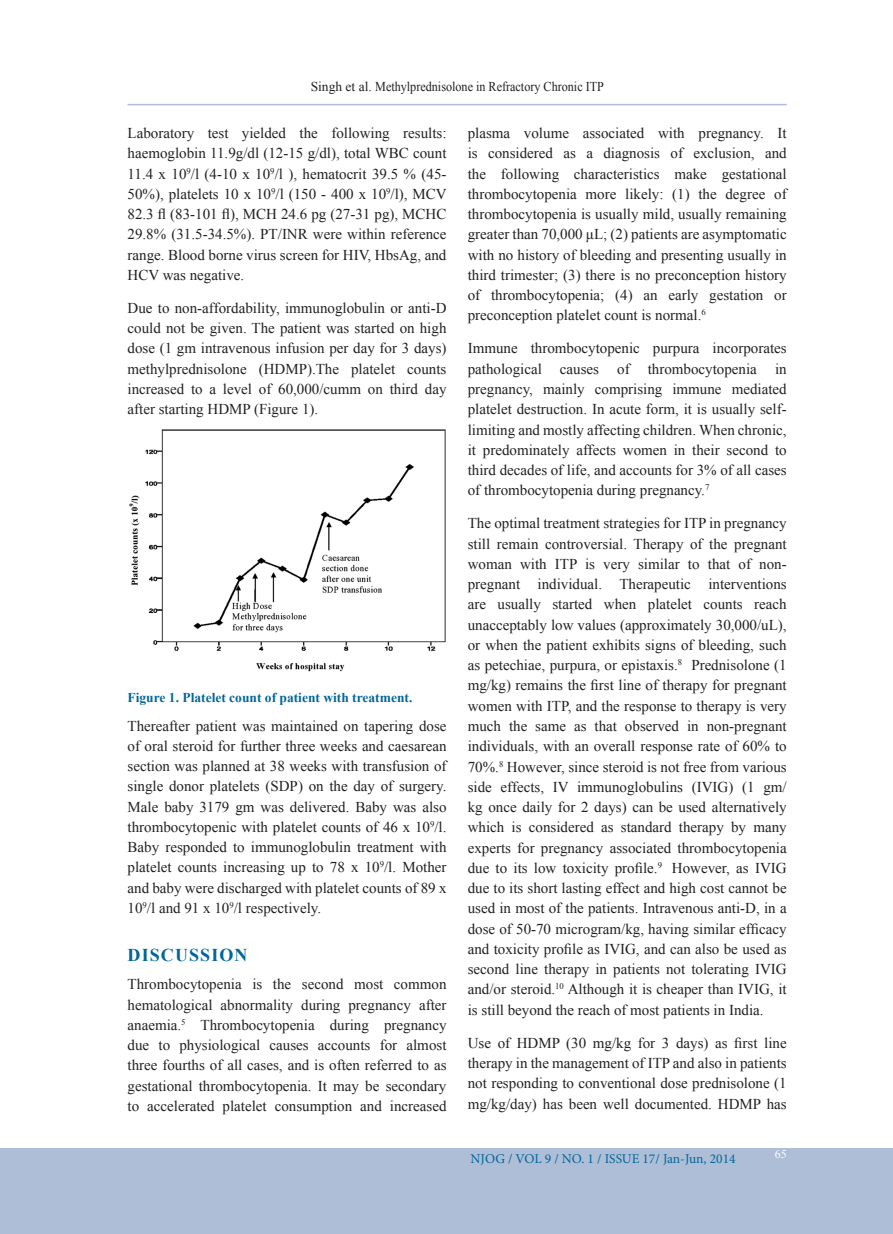
<style>
.page{position:relative;width:893px;height:1234px;background:#fff}
.page>*{position:absolute;margin:0;border:0;box-sizing:border-box;transform-origin:0 0}
.Subtitle{font:700 18px "Times New Roman";letter-spacing:.06em;color:#01669a}
.Whole_Body_Text{font:15px/20.2px "Times New Roman";color:#231f20;text-align:justify}
.Header_2{font:13.5px "Times New Roman";color:#231f20}
.Table_head{font:700 13.5px "Times New Roman";color:#01669a}
.t1{font:13.5px "Minion Pro";color:#01669a}
.t2{font:12px "Times New Roman";color:#fff}
</style>
<div class="page">
<div style="left:0;top:1148px;width:893px;height:85px;background:#aebed7"></div>
<hr style="left:128px;top:104px;width:659px;height:1px;background:#aebed7">
<img style="left:129px;top:429px;width:317px;height:242px">
<p class="Header_2" style="left:311px;top:77px;width:295px">Singh et al. Methylprednisolone in Refractory Chronic ITP</p>
<p class="Whole_Body_Text" style="left:128px;top:123px;width:321px">Laboratory test yielded the following results: haemoglobin 11.9g/dl (12-15 g/dl), total WBC count 11.4 x 10<sup>9</sup>/l (4-10 x 10<sup>9</sup>/l ), hematocrit 39.5 % (45- 50%), platelets 10 x 10<sup>9</sup>/l (150 - 400 x 10<sup>9</sup>/l), MCV 82.3 fl (83-101 fl), MCH 24.6 pg (27-31 pg), MCHC 29.8% (31.5-34.5%). PT/INR were within reference range. Blood borne virus screen for HIV, HbsAg, and HCV was negative.</p>
<p class="Whole_Body_Text" style="left:128px;top:297px;width:320px">Due to non-affordability, immunoglobulin or anti-D could not be given. The patient was started on high dose (1 gm intravenous infusion per day for 3 days) methylprednisolone (HDMP).The platelet counts increased to a level of 60,000/cumm on third day after starting HDMP (Figure 1).</p>
<p class="Table_head" style="left:128px;top:687px;width:286px">Figure 1. Platelet count of patient with treatment.</p>
<p class="Whole_Body_Text" style="left:128px;top:715px;width:320px">Thereafter patient was maintained on tapering dose of oral steroid for further three weeks and caesarean section was planned at 38 weeks with transfusion of single donor platelets (SDP) on the day of surgery.<br>Male baby 3179 gm was delivered. Baby was also thrombocytopenic with platelet counts of 46 x 10<sup>9</sup>/l.<br>Baby responded to immunoglobulin treatment with platelet counts increasing up to 78 x 10<sup>9</sup>/l. Mother and baby were discharged with platelet counts of 89 x 10<sup>9</sup>/l and 91 x 10<sup>9</sup>/l respectively.</p>
<p class="Subtitle" style="left:128px;top:941px;width:122px">DISCUSSION</p>
<p class="Whole_Body_Text" style="left:128px;top:973px;width:320px">Thrombocytopenia is the second most common hematological abnormality during pregnancy after anaemia.<sup>5</sup> Thrombocytopenia during pregnancy due to physiological causes accounts for almost three fourths of all cases, and is often referred to as gestational thrombocytopenia. It may be secondary to accelerated platelet consumption and increased</p>
<p class="Whole_Body_Text" style="left:468px;top:123px;width:320px">plasma volume associated with pregnancy. It is considered as a diagnosis of exclusion, and the following characteristics make gestational thrombocytopenia more likely: (1) the degree of thrombocytopenia is usually mild, usually remaining greater than 70,000 μL; (2) patients are asymptomatic with no history of bleeding and presenting usually in third trimester; (3) there is no preconception history of thrombocytopenia; (4) an early gestation or preconception platelet count is normal.<sup>6</sup></p>
<p class="Whole_Body_Text" style="left:468px;top:338px;width:320px">Immune thrombocytopenic purpura incorporates pathological causes of thrombocytopenia in pregnancy, mainly comprising immune mediated platelet destruction. In acute form, it is usually self&shy;limiting and mostly affecting children. When chronic, it predominately affects women in their second to third decades of life, and accounts for 3% of all cases of thrombocytopenia during pregnancy.<sup>7</sup></p>
<p class="Whole_Body_Text" style="left:468px;top:513px;width:320px">The optimal treatment strategies for ITP in pregnancy still remain controversial. Therapy of the pregnant woman with ITP is very similar to that of non&shy;pregnant individual. Therapeutic interventions are usually started when platelet counts reach unacceptably low values (approximately 30,000/uL), or when the patient exhibits signs of bleeding, such as petechiae, purpura, or epistaxis.<sup>8</sup> Prednisolone (1 mg/kg) remains the first line of therapy for pregnant women with ITP, and the response to therapy is very much the same as that observed in non-pregnant individuals, with an overall response rate of 60% to 70%.<sup>8</sup> However, since steroid is not free from various side effects, IV immunoglobulins (IVIG) (1 gm/ kg once daily for 2 days) can be used alternatively which is considered as standard therapy by many experts for pregnancy associated thrombocytopenia due to its low toxicity profile.<sup>9</sup> However, as IVIG due to its short lasting effect and high cost cannot be used in most of the patients. Intravenous anti-D, in a dose of 50-70 microgram/kg, having similar efficacy and toxicity profile as IVIG, and can also be used as second line therapy in patients not tolerating IVIG and/or steroid.<sup>10</sup> Although it is cheaper than IVIG, it is still beyond the reach of most patients in India.</p>
<p class="Whole_Body_Text" style="left:468px;top:1032px;width:320px">Use of HDMP (30 mg/kg for 3 days) as first line therapy in the management of ITP and also in patients not responding to conventional dose prednisolone (1 mg/kg/day) has been well documented. HDMP has</p>
<p class="t1" style="left:471px;top:1148px;width:267px">NJOG / VOL 9 / NO. 1 / ISSUE 17/ Jan-Jun, 2014</p>
<p class="t2" style="left:775px;top:1145px;width:13px">65</p>
</div>
